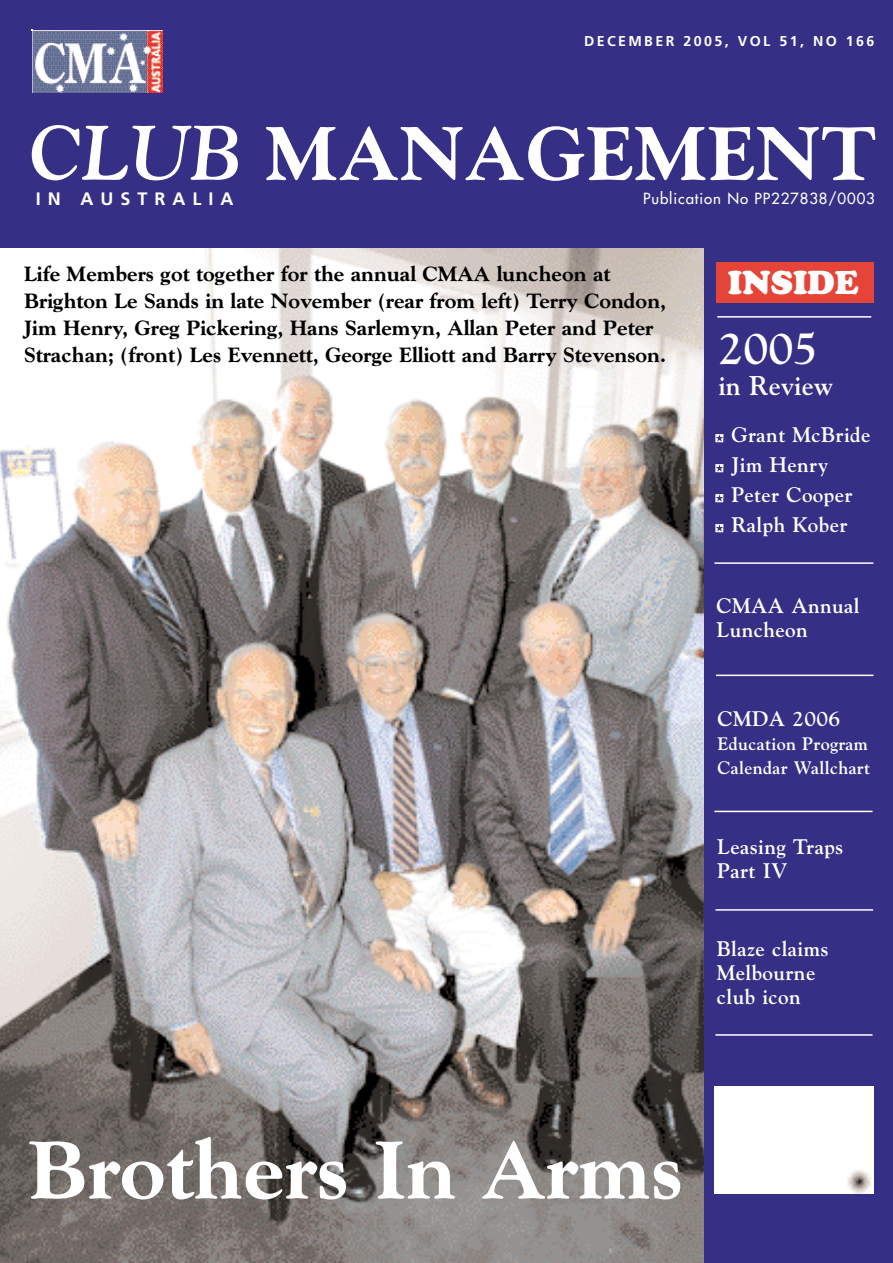
<style>
.page{position:relative;width:893px;height:1263px;background:#fff}
.page>*{position:absolute;margin:0;border:0;box-sizing:border-box;transform-origin:0 0}
.t1{font:800 82.35px "Goudy";color:#fff}
.t2{font:800 76.5px "Goudy";letter-spacing:.015em;color:#fff}
.t3{font:700 45px "Goudy";color:#fff}
.t4{font:900 32.85px "Cooper";color:#fff}
.t5{font:700 27px "Goudy";color:#fff}
.t6{font:800 21px/27px "Goudy";color:#000}
.t7{font:700 21px/24px "Goudy";letter-spacing:.015em;color:#fff}
.t8{font:700 18px/24px "Goudy";letter-spacing:.015em;color:#fff}
.t9{font:700 18px "Frutiger";letter-spacing:.39em;color:#fff}
.t10{font:15px "Futura";letter-spacing:.06em;color:#fff}
.t11{font:700 14.25px "Frutiger";letter-spacing:.165em;color:#fff}
.s1{font-weight:700;font-style:italic}
</style>
<div class="page">
<img style="left:1px;top:248px;width:703px;height:1015px">
<div style="left:0;top:0;width:892px;height:248px;background:#352f85"></div>
<img style="left:32px;top:31px;width:130px;height:62px">
<div style="left:704px;top:247px;width:188px;height:1016px;background:#352f85"></div>
<svg style="left:715px;top:524px;width:8px;height:8px"></svg>
<svg style="left:715px;top:494px;width:8px;height:8px"></svg>
<svg style="left:715px;top:464px;width:8px;height:8px"></svg>
<svg style="left:715px;top:434px;width:8px;height:8px"></svg>
<hr style="left:714px;top:562px;width:159px;height:2px;background:#fff">
<hr style="left:716px;top:675px;width:157px;height:1px;background:#fff">
<hr style="left:714px;top:811px;width:158px;height:1px;background:#fff">
<hr style="left:715px;top:909px;width:158px;height:2px;background:#fff">
<hr style="left:715px;top:1034px;width:157px;height:2px;background:#fff">
<hr style="left:717px;top:316px;width:154px;height:2px;background:#fff">
<div style="left:714px;top:1087px;width:159px;height:106px;background:#fff"></div>
<div style="left:716px;top:262px;width:157px;height:41px;background:#e54538"></div>
<p class="t11" style="left:584px;top:36px;width:292px">DECEMBER 2005, VOL 51, NO 166</p>
<h2 class="t2" style="left:30px;top:123px;width:848px"><span class="s1">CLUB</span> MANAGEMENT</h2>
<p class="t9" style="left:36px;top:191px;width:199px">IN AUSTRALIA</p>
<p class="t10" style="left:643px;top:191px;width:233px">Publication No PP227838/0003</p>
<p class="t6" style="left:24px;top:262px;width:643px">Life Members got together for the annual CMAA luncheon at Brighton Le Sands in late November (rear from left) Terry Condon, Jim Henry, Greg Pickering, Hans Sarlemyn, Allan Peter and Peter Strachan; (front) Les Evennett, George Elliott and Barry Stevenson.</p>
<h3 class="t4" style="left:727px;top:271px;width:132px">INSIDE</h3>
<h3 class="t3" style="left:718px;top:330px;width:102px">2005</h3>
<p class="t5" style="left:718px;top:375px;width:116px">in Review</p>
<p class="t7" style="left:731px;top:422px;width:140px;line-height:30px">Grant McBride<br>Jim Henry<br>Peter Cooper<br>Ralph Kober</p>
<p class="t7" style="left:716px;top:596px;width:144px">CMAA Annual<br>Luncheon</p>
<p class="t7" style="left:717px;top:709px;width:124px">CMDA 2006</p>
<p class="t8" style="left:717px;top:733px;width:154px">Education Program<br>Calendar Wallchart</p>
<p class="t7" style="left:717px;top:836px;width:128px">Leasing Traps<br>Part IV</p>
<p class="t7" style="left:716px;top:938px;width:113px">Blaze claims<br>Melbourne club icon</p>
<h1 class="t1" style="left:28px;top:1137px;width:656px">Brothers In Arms</h1>
</div>
